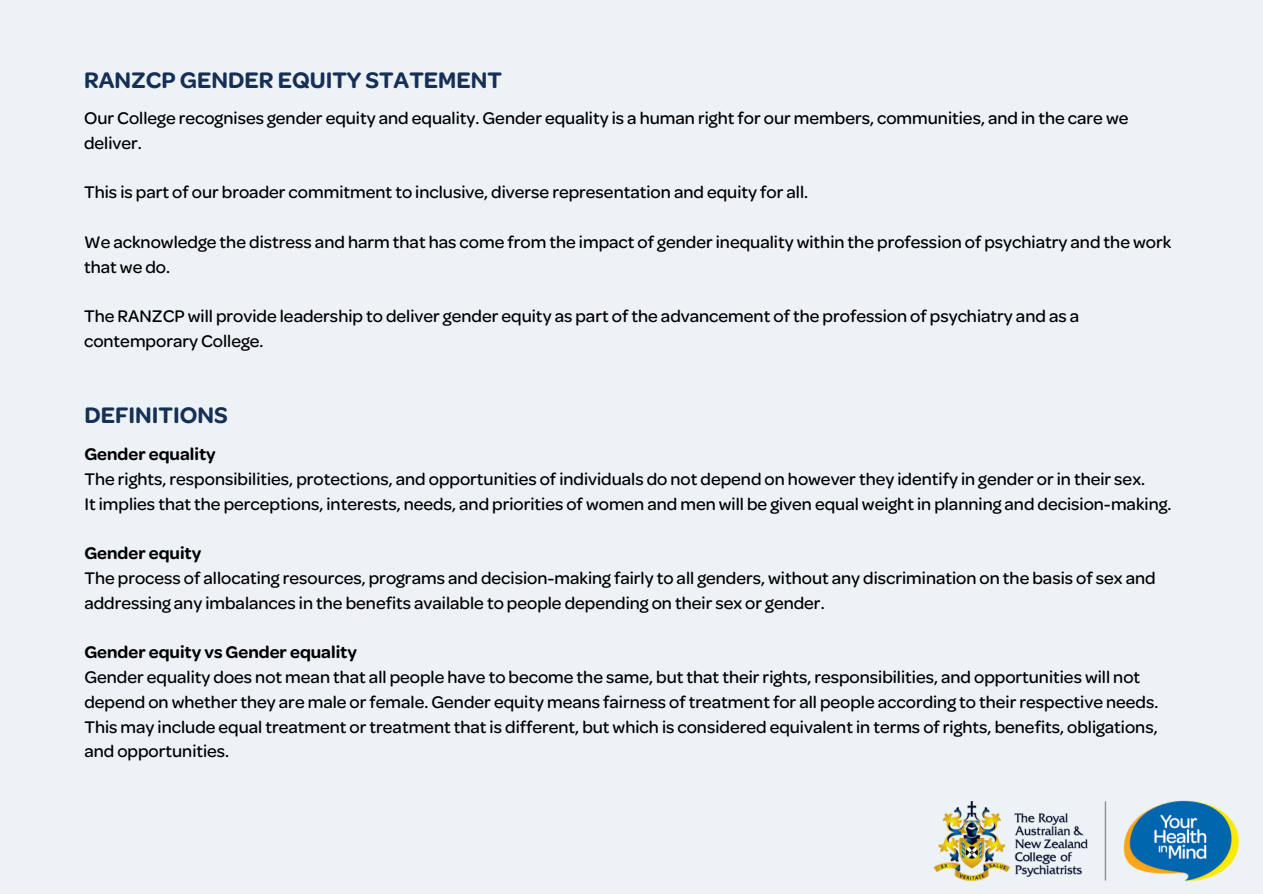
<style>
.page{position:relative;width:1263px;height:894px;background:#fff}
.page>*{position:absolute;margin:0;border:0;box-sizing:border-box;transform-origin:0 0}
.t1{font:600 24px "Omnes";color:#162f56}
.t2{font:500 18px/24.8px "Omnes";color:#000}
.t3{font:600 18px "Omnes";color:#000}
</style>
<div class="page">
<div style="left:0;top:0;width:1263px;height:893px;background:#edf2f7"></div>
<img style="left:933px;top:800px;width:306px;height:81px">
<p class="t1" style="left:84px;top:71px;width:419px">RANZCP GENDER EQUITY STATEMENT</p>
<p class="t2" style="left:84px;top:108px;width:1046px">Our College recognises gender equity and equality. Gender equality is a human right for our members, communities, and in the care we deliver.</p>
<p class="t2" style="left:84px;top:182px;width:726px">This is part of our broader commitment to inclusive, diverse representation and equity for all.</p>
<p class="t2" style="left:84px;top:232px;width:1089px">We acknowledge the distress and harm that has come from the impact of gender inequality within the profession of psychiatry and the work that we do.</p>
<p class="t2" style="left:84px;top:306px;width:997px">The RANZCP will provide leadership to deliver gender equity as part of the advancement of the profession of psychiatry and as a contemporary College.</p>
<p class="t1" style="left:84px;top:406px;width:145px">DEFINITIONS</p>
<p class="t3" style="left:84px;top:447px;width:133px">Gender equality</p>
<p class="t2" style="left:84px;top:469px;width:1062px">The rights, responsibilities, protections, and opportunities of individuals do not depend on however they identify in gender or in their sex.</p>
<p class="t2" style="left:84px;top:493px;width:1089px">It implies that the perceptions, interests, needs, and priorities of women and men will be given equal weight in planning and decision-making.</p>
<p class="t3" style="left:84px;top:546px;width:118px">Gender equity</p>
<p class="t2" style="left:84px;top:568px;width:1073px">The process of allocating resources, programs and decision-making fairly to all genders, without any discrimination on the basis of sex and addressing any imbalances in the benefits available to people depending on their sex or gender.</p>
<p class="t3" style="left:84px;top:645px;width:274px">Gender equity vs Gender equality</p>
<p class="t2" style="left:84px;top:667px;width:1075px">Gender equality does not mean that all people have to become the same, but that their rights, responsibilities, and opportunities will not depend on whether they are male or female. Gender equity means fairness of treatment for all people according to their respective needs.<br>This may include equal treatment or treatment that is different, but which is considered equivalent in terms of rights, benefits, obligations, and opportunities.</p>
</div>
